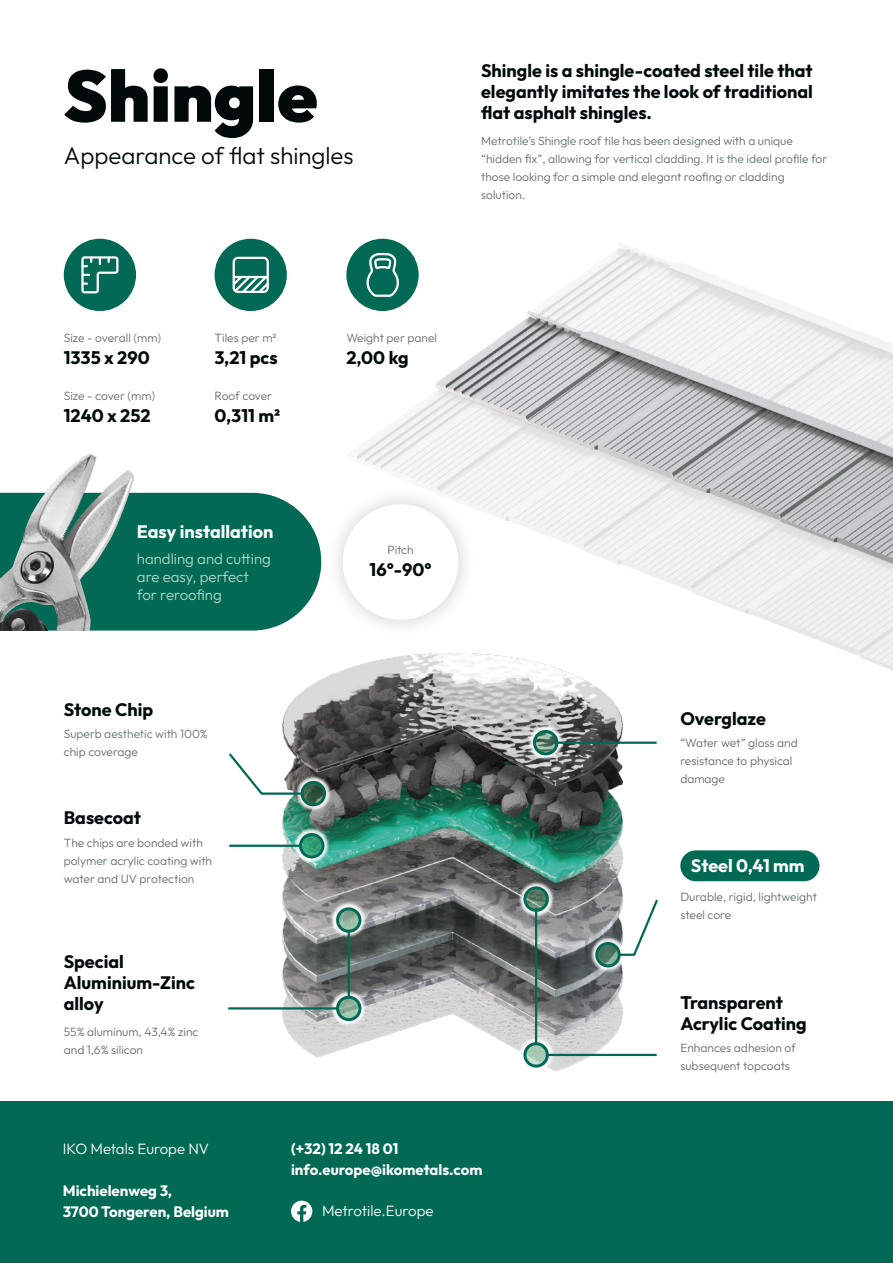
<style>
.page{position:relative;width:893px;height:1263px;background:#fff}
.page>*{position:absolute;margin:0;border:0;box-sizing:border-box;transform-origin:0 0}
.t1{font:900 72px "Outfit";color:#020a09}
.t2{font:300 24px "Outfit";color:#020a09}
.t3{font:700 18px/21px "Outfit";color:#020a09}
.t4{font:700 18px "Outfit";color:#fff}
.t5{font:700 15px/21px "Outfit";color:#fff}
.t6{font:300 15px/18px "Outfit";color:#b1dacb}
.t7{font:300 15px "Outfit";color:#fff}
.t8{font:300 12px/18px "Outfit";color:#676c6e}
</style>
<div class="page">
<div style="left:0;top:1101px;width:893px;height:162px;background:#026955"></div>
<img style="left:191px;top:630px;width:511px;height:427px">
<img style="left:298px;top:238px;width:595px;height:543px">
<img style="left:317px;top:478px;width:167px;height:167px">
<div style="left:343px;top:504px;width:115px;height:116px;background:#fff;border-radius:50%"></div>
<svg style="left:149px;top:493px;width:172px;height:137px"></svg>
<img style="left:0;top:453px;width:149px;height:177px">
<img style="left:243px;top:723px;width:140px;height:127px">
<svg style="left:227px;top:751px;width:77px;height:45px"></svg>
<img style="left:538px;top:885px;width:140px;height:140px">
<svg style="left:597px;top:943px;width:22px;height:23px"></svg>
<div style="left:595px;top:942px;width:26px;height:25px;border:3px solid #026955;border-radius:50%"></div>
<svg style="left:617px;top:898px;width:43px;height:59px"></svg>
<img style="left:466px;top:829px;width:140px;height:140px">
<svg style="left:525px;top:888px;width:22px;height:22px"></svg>
<div style="left:523px;top:886px;width:26px;height:26px;border:3px solid #026955;border-radius:50%"></div>
<img style="left:466px;top:985px;width:140px;height:87px">
<svg style="left:525px;top:1044px;width:22px;height:22px"></svg>
<div style="left:523px;top:1042px;width:26px;height:25px;border:3px solid #026955;border-radius:50%"></div>
<hr style="left:547px;top:1054px;width:109px;height:2px;background:#026955">
<hr style="left:535px;top:909px;width:2px;height:134px;background:#026955">
<img style="left:279px;top:850px;width:140px;height:88px">
<svg style="left:338px;top:909px;width:22px;height:22px"></svg>
<div style="left:336px;top:907px;width:25px;height:26px;border:3px solid #026955;border-radius:50%"></div>
<img style="left:279px;top:938px;width:140px;height:120px">
<svg style="left:338px;top:997px;width:22px;height:22px"></svg>
<div style="left:336px;top:996px;width:25px;height:25px;border:3px solid #026955;border-radius:50%"></div>
<hr style="left:229px;top:1007px;width:109px;height:2px;background:#026955">
<hr style="left:348px;top:931px;width:2px;height:66px;background:#026955">
<img style="left:242px;top:776px;width:140px;height:140px">
<svg style="left:301px;top:834px;width:22px;height:23px"></svg>
<div style="left:299px;top:833px;width:25px;height:25px;border:3px solid #026955;border-radius:50%"></div>
<hr style="left:230px;top:845px;width:71px;height:2px;background:#026955">
<img style="left:475px;top:673px;width:140px;height:140px">
<svg style="left:534px;top:731px;width:23px;height:23px"></svg>
<div style="left:533px;top:730px;width:25px;height:25px;border:3px solid #026955;border-radius:50%"></div>
<hr style="left:557px;top:741px;width:99px;height:3px;background:#026955">
<svg style="left:291px;top:1200px;width:21px;height:22px"></svg>
<div style="left:680px;top:850px;width:139px;height:31px;background:#026955;border-radius:15px"></div>
<div style="left:346px;top:239px;width:73px;height:72px;background:#026955;border-radius:50%"></div>
<svg style="left:366px;top:253px;width:33px;height:44px"></svg>
<div style="left:215px;top:239px;width:72px;height:72px;background:#026955;border-radius:50%"></div>
<svg style="left:233px;top:257px;width:36px;height:36px"></svg>
<div style="left:64px;top:239px;width:72px;height:72px;background:#026955;border-radius:50%"></div>
<svg style="left:81px;top:256px;width:37px;height:37px"></svg>
<h1 class="t1" style="left:64px;top:56px;width:255px">Shingle</h1>
<h2 class="t2" style="left:64px;top:142px;width:291px">Appearance of flat shingles</h2>
<h3 class="t3" style="left:481px;top:60px;width:333px">Shingle is a shingle-coated steel tile that elegantly imitates the look of traditional</h3>
<h3 class="t3" style="left:481px;top:102px;width:172px">flat asphalt shingles.</h3>
<p class="t8" style="left:481px;top:132px;width:348px">Metrotile’s Shingle roof tile has been designed with a unique “hidden fix”, allowing for vertical cladding. It is the ideal profile for those looking for a simple and elegant roofing or cladding solution.</p>
<p class="t8" style="left:64px;top:329px;width:99px">Size - overall (mm)</p>
<h3 class="t3" style="left:64px;top:348px;width:87px">1335 x 290</h3>
<p class="t8" style="left:64px;top:386px;width:93px">Size - cover (mm)</p>
<h3 class="t3" style="left:64px;top:405px;width:88px">1240 x 252</h3>
<p class="t8" style="left:215px;top:329px;width:64px">Tiles per m²</p>
<h3 class="t3" style="left:215px;top:348px;width:65px">3,21 pcs</h3>
<p class="t8" style="left:215px;top:386px;width:59px">Roof cover</p>
<h3 class="t3" style="left:215px;top:405px;width:67px">0,311 m²</h3>
<h3 class="t4" style="left:137px;top:522px;width:138px">Easy installation</h3>
<p class="t6" style="left:137px;top:550px;width:135px">handling and cutting are easy, perfect for reroofing</p>
<h3 class="t3" style="left:64px;top:699px;width:91px">Stone Chip</h3>
<p class="t8" style="left:64px;top:725px;width:146px">Superb aesthetic with 100% chip coverage</p>
<h3 class="t3" style="left:64px;top:807px;width:79px">Basecoat</h3>
<p class="t8" style="left:64px;top:833px;width:150px">The chips are bonded with polymer acrylic coating with water and UV protection</p>
<h3 class="t3" style="left:64px;top:951px;width:133px">Special<br>Aluminium-Zinc alloy</h3>
<p class="t8" style="left:64px;top:1022px;width:136px">55% aluminum, 43,4% zinc and 1,6% silicon</p>
<p class="t8" style="left:346px;top:329px;width:92px">Weight per panel</p>
<h3 class="t3" style="left:346px;top:348px;width:64px">2,00 kg</h3>
<p class="t8" style="left:387px;top:541px;width:28px">Pitch</p>
<h3 class="t3" style="left:370px;top:559px;width:63px">16°-90°</h3>
<h3 class="t3" style="left:680px;top:707px;width:87px">Overglaze</h3>
<p class="t8" style="left:680px;top:733px;width:119px">“Water wet” gloss and resistance to physical damage</p>
<h3 class="t4" style="left:691px;top:856px;width:115px">Steel 0,41 mm</h3>
<p class="t8" style="left:680px;top:888px;width:138px">Durable, rigid, lightweight steel core</p>
<h3 class="t3" style="left:680px;top:991px;width:128px">Transparent<br>Acrylic Coating</h3>
<p class="t8" style="left:680px;top:1038px;width:117px">Enhances adhesion of subsequent topcoats</p>
<p class="t7" style="left:63px;top:1140px;width:148px">IKO Metals Europe NV</p>
<p class="t5" style="left:63px;top:1180px;width:168px">Michielenweg 3,<br>3700 Tongeren, Belgium</p>
<p class="t5" style="left:291px;top:1138px;width:193px">(+32) 12 24 18 01 info.europe@ikometals.com</p>
<p class="t7" style="left:322px;top:1203px;width:113px">Metrotile.Europe</p>
</div>
